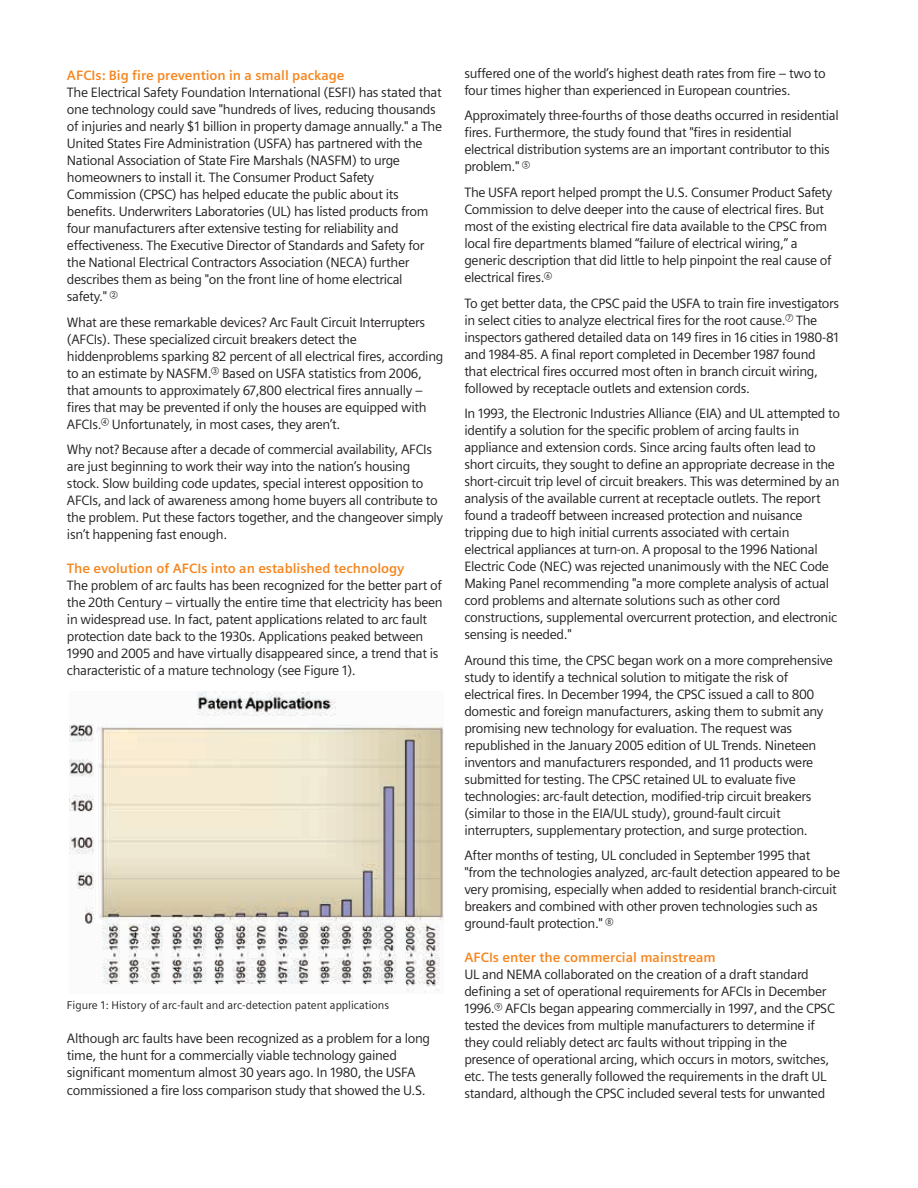
<style>
.page{position:relative;width:918px;height:1188px;background:#fff}
.page>*{position:absolute;margin:0;border:0;box-sizing:border-box;transform-origin:0 0}
.t1{font:13.5px/17px "Siemens Sans";letter-spacing:-.025em;color:#231f20}
.t2{font:700 13.5px "Siemens Sans";color:#f6861f}
.t3{font:11.25px "Siemens Sans";color:#231f20}
</style>
<div class="page">
<img style="left:70px;top:692px;width:374px;height:301px">
<p class="t2" style="left:67px;top:68px;width:279px">AFCIs: Big fire prevention in a small package</p>
<p class="t1" style="left:67px;top:84px;width:377px">The Electrical Safety Foundation International (ESFI) has stated that one technology could save "hundreds of lives, reducing thousands of injuries and nearly $1 billion in property damage annually." a The United States Fire Administration (USFA) has partnered with the National Association of State Fire Marshals (NASFM) to urge homeowners to install it. The Consumer Product Safety Commission (CPSC) has helped educate the public about its benefits. Underwriters Laboratories (UL) has listed products from four manufacturers after extensive testing for reliability and effectiveness. The Executive Director of Standards and Safety for the National Electrical Contractors Association (NECA) further describes them as being "on the front line of home electrical safety." <sup>b</sup></p>
<p class="t1" style="left:67px;top:314px;width:378px">What are these remarkable devices? Arc Fault Circuit Interrupters (AFCIs). These specialized circuit breakers detect the hiddenproblems sparking 82 percent of all electrical fires, according to an estimate by NASFM.<sup>c</sup> Based on USFA statistics from 2006, that amounts to approximately 67,800 electrical fires annually – fires that may be prevented if only the houses are equipped with AFCIs.<sup>d</sup> Unfortunately, in most cases, they aren’t.</p>
<p class="t1" style="left:67px;top:441px;width:378px">Why not? Because after a decade of commercial availability, AFCIs are just beginning to work their way into the nation’s housing stock. Slow building code updates, special interest opposition to AFCIs, and lack of awareness among home buyers all contribute to the problem. Put these factors together, and the changeover simply isn’t happening fast enough.</p>
<p class="t2" style="left:67px;top:561px;width:339px">The evolution of AFCIs into an established technology</p>
<p class="t1" style="left:67px;top:577px;width:377px">The problem of arc faults has been recognized for the better part of the 20th Century – virtually the entire time that electricity has been in widespread use. In fact, patent applications related to arc fault protection date back to the 1930s. Applications peaked between 1990 and 2005 and have virtually disappeared since, a trend that is characteristic of a mature technology (see Figure 1).</p>
<p class="t3" style="left:67px;top:999px;width:324px">Figure 1: History of arc-fault and arc-detection patent applications</p>
<p class="t1" style="left:67px;top:1030px;width:365px">Although arc faults have been recognized as a problem for a long time, the hunt for a commercially viable technology gained significant momentum almost 30 years ago. In 1980, the USFA commissioned a fire loss comparison study that showed the U.S.</p>
<p class="t1" style="left:464px;top:65px;width:363px">suffered one of the world’s highest death rates from fire – two to four times higher than experienced in European countries.</p>
<p class="t1" style="left:464px;top:107px;width:376px">Approximately three-fourths of those deaths occurred in residential fires. Furthermore, the study found that "fires in residential electrical distribution systems are an important contributor to this problem." <sup>e</sup></p>
<p class="t1" style="left:464px;top:184px;width:370px">The USFA report helped prompt the U.S. Consumer Product Safety Commission to delve deeper into the cause of electrical fires. But most of the existing electrical fire data available to the CPSC from local fire departments blamed “failure of electrical wiring,” a generic description that did little to help pinpoint the real cause of electrical fires.<sup>f</sup></p>
<p class="t1" style="left:464px;top:294px;width:376px">To get better data, the CPSC paid the USFA to train fire investigators in select cities to analyze electrical fires for the root cause.<sup>g</sup> The inspectors gathered detailed data on 149 fires in 16 cities in 1980-81 and 1984-85. A final report completed in December 1987 found that electrical fires occurred most often in branch circuit wiring, followed by receptacle outlets and extension cords.</p>
<p class="t1" style="left:464px;top:405px;width:377px">In 1993, the Electronic Industries Alliance (EIA) and UL attempted to identify a solution for the specific problem of arcing faults in appliance and extension cords. Since arcing faults often lead to short circuits, they sought to define an appropriate decrease in the short-circuit trip level of circuit breakers. This was determined by an analysis of the available current at receptacle outlets. The report found a tradeoff between increased protection and nuisance tripping due to high initial currents associated with certain electrical appliances at turn-on. A proposal to the 1996 National Electric Code (NEC) was rejected unanimously with the NEC Code Making Panel recommending "a more complete analysis of actual cord problems and alternate solutions such as other cord constructions, supplemental overcurrent protection, and electronic sensing is needed."</p>
<p class="t1" style="left:464px;top:652px;width:370px">Around this time, the CPSC began work on a more comprehensive study to identify a technical solution to mitigate the risk of electrical fires. In December 1994, the CPSC issued a call to 800 domestic and foreign manufacturers, asking them to submit any promising new technology for evaluation. The request was republished in the January 2005 edition of UL Trends. Nineteen inventors and manufacturers responded, and 11 products were submitted for testing. The CPSC retained UL to evaluate five technologies: arc-fault detection, modified-trip circuit breakers (similar to those in the EIA/UL study), ground-fault circuit interrupters, supplementary protection, and surge protection.</p>
<p class="t1" style="left:464px;top:847px;width:377px">After months of testing, UL concluded in September 1995 that "from the technologies analyzed, arc-fault detection appeared to be very promising, especially when added to residential branch-circuit breakers and combined with other proven technologies such as ground-fault protection." <sup>h</sup></p>
<p class="t2" style="left:464px;top:950px;width:253px">AFCIs enter the commercial mainstream</p>
<p class="t1" style="left:464px;top:966px;width:372px">UL and NEMA collaborated on the creation of a draft standard defining a set of operational requirements for AFCIs in December 1996.<sup>i</sup> AFCIs began appearing commercially in 1997, and the CPSC tested the devices from multiple manufacturers to determine if they could reliably detect arc faults without tripping in the presence of operational arcing, which occurs in motors, switches, etc. The tests generally followed the requirements in the draft UL standard, although the CPSC included several tests for unwanted</p>
</div>
